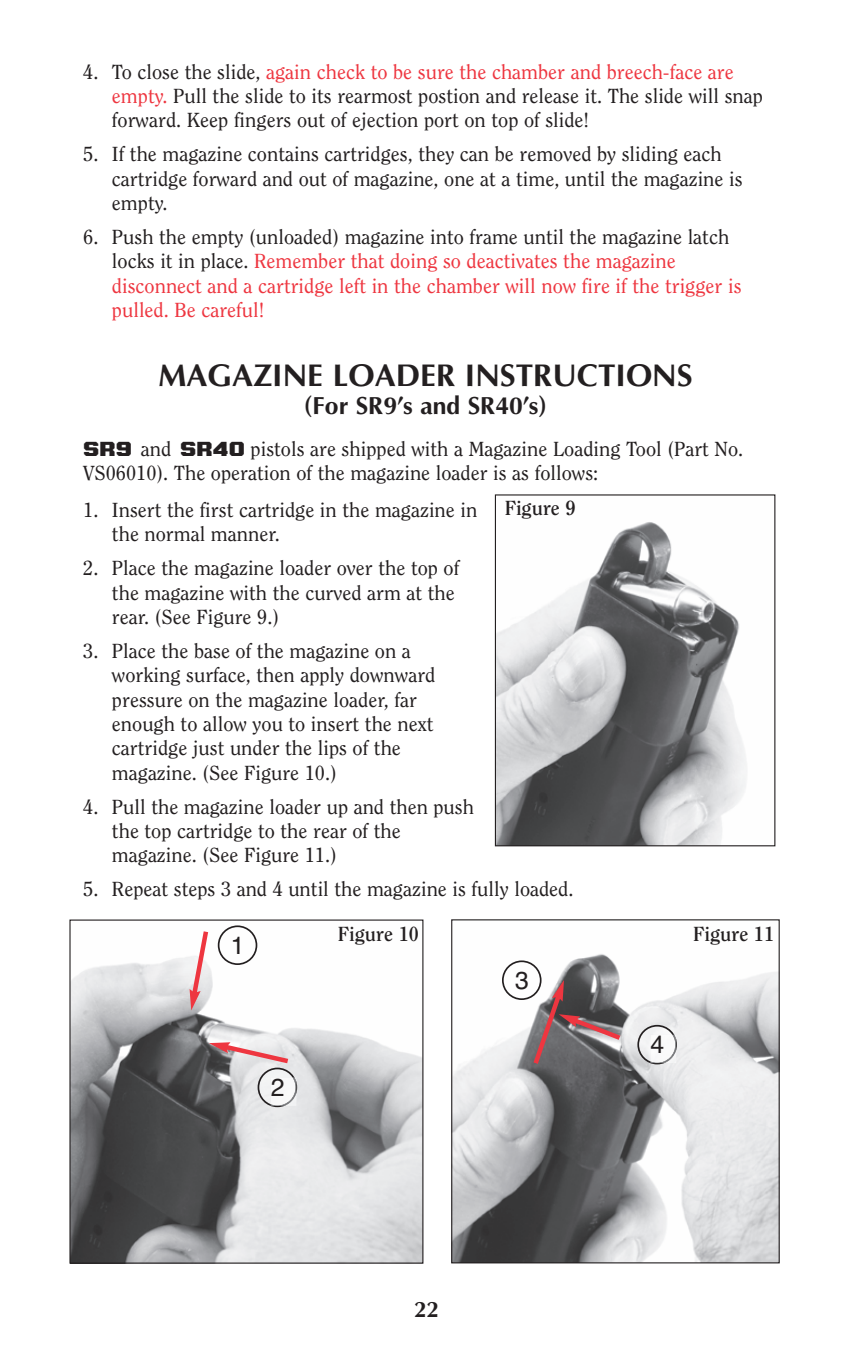
<style>
.page{position:relative;width:851px;height:1357px;background:#fff}
.page>*{position:absolute;margin:0;border:0;box-sizing:border-box;transform-origin:0 0}
.t1{font:700 31.5px "Optima";color:#231f20}
.t2{font:700 24.75px "Optima";color:#231f20}
.t3{font:24.75px "Helvetica";color:#231f20}
.t4{font:700 22.5px "Optima";color:#231f20}
.t5{font:20.25px/24.3px "Clearface";color:#231f20}
.t6{font:20.25px/24.3px "Clearface";color:#ee3640}
.t7{font:700 20.25px "Clearface";color:#231f20}
.s1{color:#ee3640}
.s2{color:#231f20}
.s3{font-family:"Super Duty Clo Sharp";font-weight:800}
</style>
<div class="page">
<img style="left:497px;top:522px;width:250px;height:322px">
<div style="left:495px;top:494px;width:280px;height:352px;border:1px solid #231f20"></div>
<img style="left:71px;top:942px;width:350px;height:319px">
<img style="left:453px;top:954px;width:324px;height:307px">
<div style="left:451px;top:919px;width:328px;height:344px;border:1px solid #231f20"></div>
<svg style="left:189px;top:931px;width:22px;height:79px"></svg>
<svg style="left:218px;top:925px;width:39px;height:40px"></svg>
<svg style="left:209px;top:1041px;width:88px;height:66px;background:#beb1b3"></svg>
<img style="left:271px;top:1077px;width:25px;height:29px">
<svg style="left:502px;top:960px;width:123px;height:109px"></svg>
<svg style="left:637px;top:1025px;width:40px;height:39px"></svg>
<img style="left:650px;top:1034px;width:26px;height:29px">
<p class="t5" style="left:112px;top:61px;width:652px;text-indent:-29px">4. To close the slide, <span class="s1">again check to be sure the chamber and breech-face are empty.</span> Pull the slide to its rearmost postion and release it. The slide will snap forward. Keep fingers out of ejection port on top of slide!</p>
<p class="t5" style="left:112px;top:143px;width:632px;text-indent:-29px">5. If the magazine contains cartridges, they can be removed by sliding each cartridge forward and out of magazine, one at a time, until the magazine is empty.</p>
<p class="t6" style="left:112px;top:226px;width:631px;text-indent:-29px"><span class="s2">6. Push the empty (unloaded) magazine into frame until the magazine latch locks it in place.</span> Remember that doing so deactivates the magazine disconnect and a cartridge left in the chamber will now fire if the trigger is pulled. Be careful!</p>
<h1 class="t1" style="left:158px;top:356px;width:535px">MAGAZINE LOADER INSTRUCTIONS</h1>
<p class="t2" style="left:304px;top:390px;width:244px">(For SR9’s and SR40’s)</p>
<p class="t5" style="left:83px;top:438px;width:661px"><span class="s3">SR9</span> and <span class="s3">SR40</span> pistols are shipped with a Magazine Loading Tool (Part No.<br>VS06010). The operation of the magazine loader is as follows:</p>
<p class="t5" style="left:112px;top:499px;width:367px;text-indent:-29px">1. Insert the first cartridge in the magazine in the normal manner.</p>
<p class="t5" style="left:112px;top:557px;width:349px;text-indent:-29px">2. Place the magazine loader over the top of the magazine with the curved arm at the rear. (See Figure 9.)</p>
<p class="t5" style="left:112px;top:640px;width:325px;text-indent:-29px">3. Place the base of the magazine on a working surface, then apply downward pressure on the magazine loader, far enough to allow you to insert the next cartridge just under the lips of the magazine. (See Figure 10.)</p>
<p class="t5" style="left:112px;top:795px;width:363px;text-indent:-29px">4. Pull the magazine loader up and then push the top cartridge to the rear of the magazine. (See Figure 11.)</p>
<p class="t5" style="left:83px;top:878px;width:491px">5. Repeat steps 3 and 4 until the magazine is fully loaded.</p>
<p class="t7" style="left:504px;top:499px;width:72px">Figure 9</p>
<p class="t3" style="left:231px;top:931px;width:15px">1</p>
<p class="t3" style="left:271px;top:1073px;width:15px">2</p>
<p class="t7" style="left:338px;top:925px;width:82px">Figure 10</p>
<p class="t7" style="left:693px;top:926px;width:82px">Figure 11</p>
<p class="t3" style="left:515px;top:966px;width:15px">3</p>
<p class="t3" style="left:650px;top:1030px;width:15px">4</p>
<p class="t4" style="left:414px;top:1296px;width:27px">22</p>
</div>
